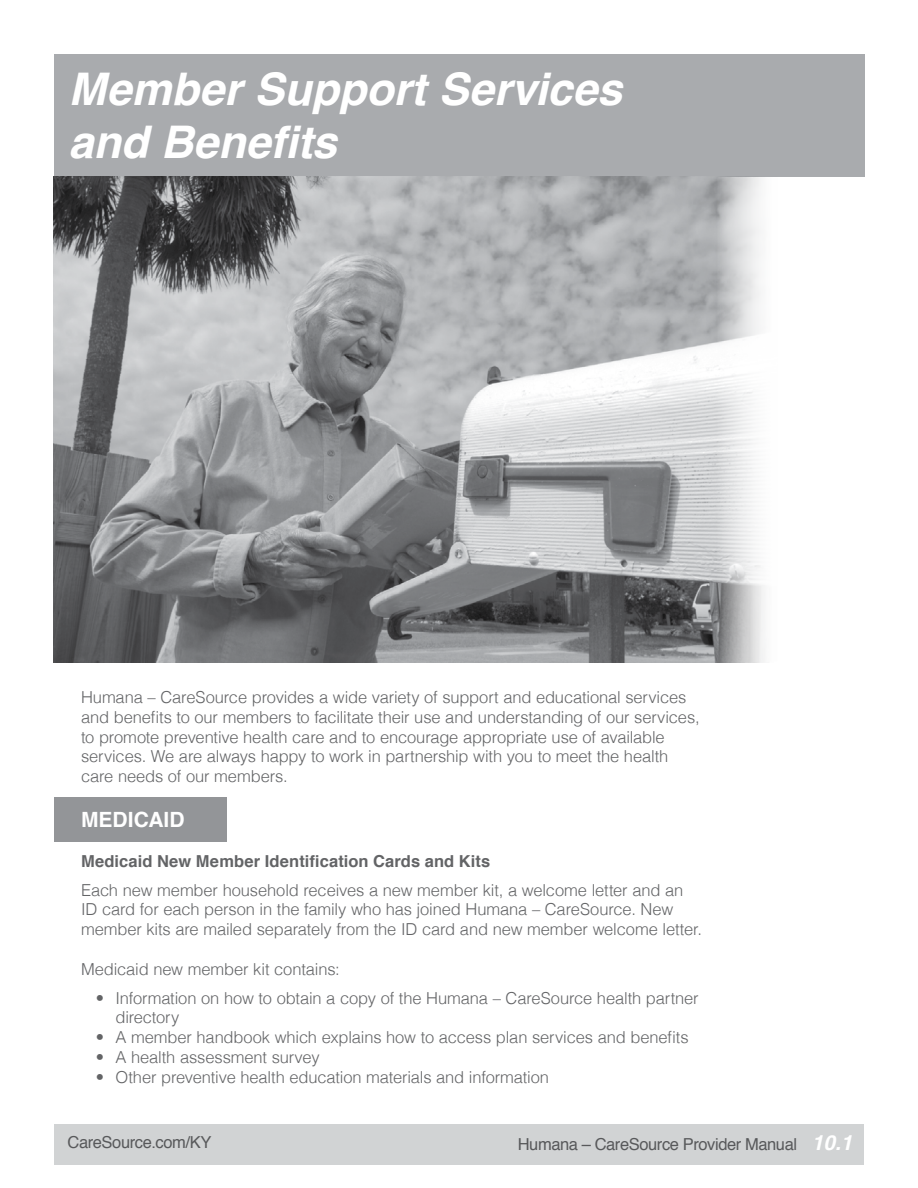
<style>
.page{position:relative;width:918px;height:1188px;background:#fff}
.page>*{position:absolute;margin:0;border:0;box-sizing:border-box;transform-origin:0 0}
.t1{font:italic 700 45px/52.5px "Helvetica";color:#fff}
.t2{font:700 21px "Helvetica";letter-spacing:.005em;color:#fff}
.t3{font:300 16.5px/19.8px "Helvetica";letter-spacing:-.01em;color:#636466}
.t4{font:16.5px "Helvetica";letter-spacing:-.025em;color:#58595b}
.s1{font-weight:700}
.s2{font-weight:700;font-style:italic;font-size:21px;color:#fff}
</style>
<div class="page">
<div style="left:54px;top:1125px;width:810px;height:40px;background:#d1d3d4"></div>
<div style="left:55px;top:798px;width:172px;height:44px;background:#939598"></div>
<div style="left:55px;top:54px;width:810px;height:122px;background:#a9abae"></div>
<img style="left:53px;top:176px;width:727px;height:486px">
<p class="t1" style="left:69px;top:63px;width:555px">Member Support Services and Benefits</p>
<p class="t3" style="left:81px;top:687px;width:620px">Humana – CareSource provides a wide variety of support and educational services and benefits to our members to facilitate their use and understanding of our services, to promote preventive health care and to encourage appropriate use of available services. We are always happy to work in partnership with you to meet the health care needs of our members.</p>
<p class="t2" style="left:81px;top:803px;width:105px">MEDICAID</p>
<p class="t3" style="left:81px;top:846px;width:604px;line-height:28.8px"><span class="s1">Medicaid New Member Identification Cards and Kits<br></span>Each new member household receives a new member kit, a welcome letter and an</p>
<p class="t3" style="left:81px;top:899px;width:623px">ID card for each person in the family who has joined Humana – CareSource. New member kits are mailed separately from the ID card and new member welcome letter.</p>
<p class="t3" style="left:81px;top:958px;width:260px">Medicaid new member kit contains:</p>
<p class="t3" style="left:116px;top:987px;width:585px;text-indent:-20px">• Information on how to obtain a copy of the Humana – CareSource health partner directory</p>
<p class="t3" style="left:96px;top:1027px;width:594px">• A member handbook which explains how to access plan services and benefits</p>
<p class="t3" style="left:96px;top:1047px;width:225px">• A health assessment survey</p>
<p class="t3" style="left:96px;top:1066px;width:455px">• Other preventive health education materials and information</p>
<p class="t4" style="left:68px;top:1130px;width:145px">CareSource.com/KY</p>
<p class="t4" style="left:518px;top:1132px;width:336px">Humana – CareSource Provider Manual <span class="s2">10.1</span></p>
</div>
